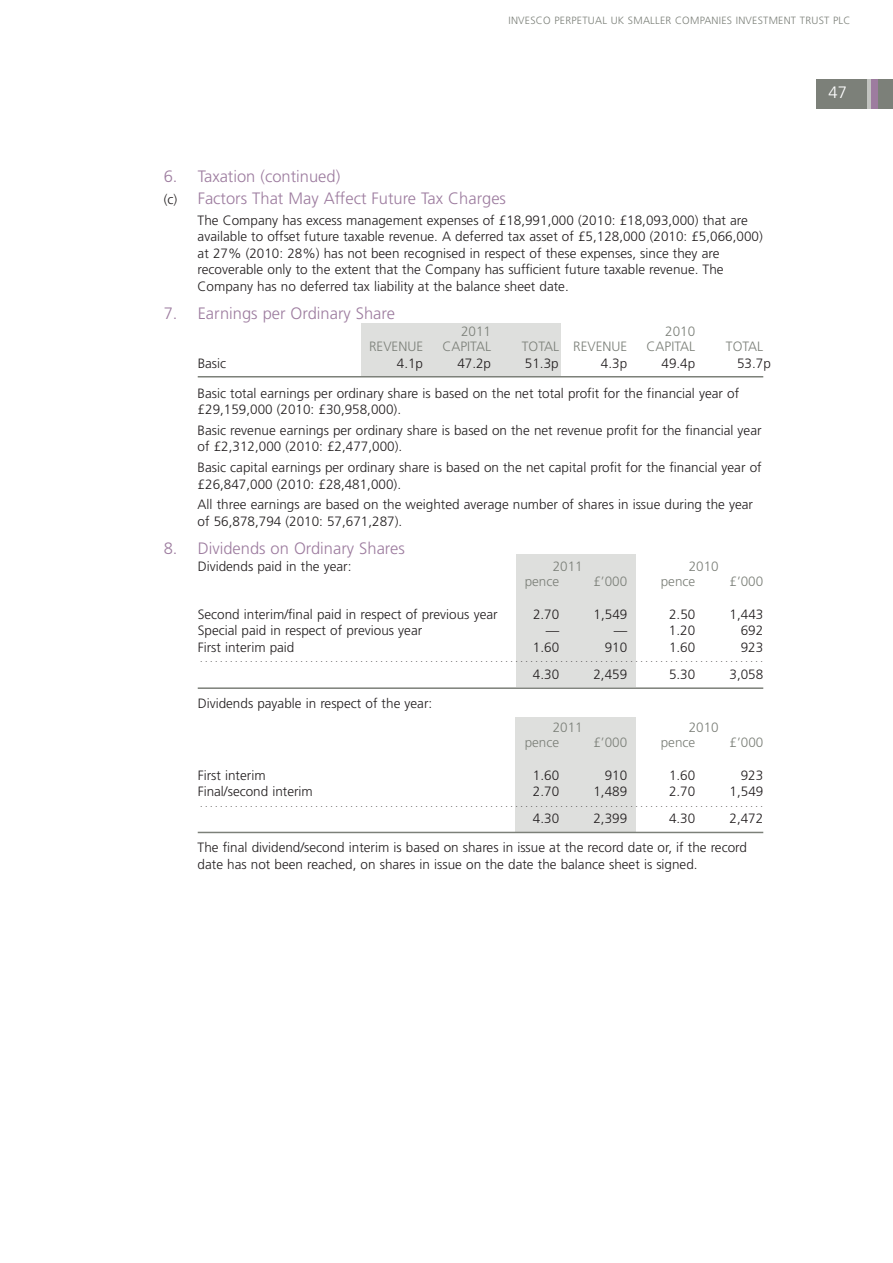
<style>
.page{position:relative;width:893px;height:1263px;background:#fff}
.page>*{position:absolute;margin:0;border:0;box-sizing:border-box;transform-origin:0 0}
.t1{font:300 16.5px/21.6px "Frutiger";color:#9d7c9f}
.t2{font:300 16.5px "Frutiger";color:#fff}
.t3{font:300 13.5px/16.5px "Frutiger";color:#231f20}
.t4{font:300 13.5px "Frutiger";color:#7c8079}
.t5{font:300 10.5px "Frutiger";letter-spacing:.02em;color:#7c8079}
.t6{font:300 9px "Frutiger";color:#231f20}
.s1{font-size:13.5px;color:#231f20}
</style>
<div class="page">
<div style="left:361px;top:323px;width:200px;height:53px;background:#dedfdd"></div>
<div style="left:516px;top:554px;width:120px;height:133px;background:#dedfdd"></div>
<div style="left:516px;top:717px;width:120px;height:115px;background:#dedfdd"></div>
<hr style="left:198px;top:376px;width:565px;height:1px;background:#7c8079">
<hr style="left:198px;top:687px;width:565px;height:2px;background:#7c8079">
<hr style="left:198px;top:832px;width:565px;height:1px;background:#7c8079">
<div style="left:816px;top:79px;width:77px;height:29px;background:#7c8079"></div>
<div style="left:871px;top:79px;width:6px;height:29px;background:#9d7c9f"></div>
<hr style="left:867px;top:79px;width:4px;height:29px;background:#c2c4c0">
<p class="t5" style="left:508px;top:16px;width:343px">INVESCO PERPETUAL UK SMALLER COMPANIES INVESTMENT TRUST PLC</p>
<p class="t1" style="left:164px;top:167px;width:344px">6. Taxation (continued)<br><span class="s1">(c)</span> Factors That May Affect Future Tax Charges</p>
<p class="t3" style="left:198px;top:213px;width:567px">The Company has excess management expenses of £18,991,000 (2010: £18,093,000) that are available to offset future taxable revenue. A deferred tax asset of £5,128,000 (2010: £5,066,000) at 27% (2010: 28%) has not been recognised in respect of these expenses, since they are recoverable only to the extent that the Company has sufficient future taxable revenue. The Company has no deferred tax liability at the balance sheet date.</p>
<p class="t1" style="left:164px;top:304px;width:233px">7. Earnings per Ordinary Share</p>
<p class="t4" style="left:461px;top:326px;width:32px">2011</p>
<p class="t4" style="left:665px;top:326px;width:32px">2010</p>
<p class="t4" style="left:369px;top:341px;width:56px">REVENUE</p>
<p class="t4" style="left:443px;top:341px;width:50px">CAPITAL</p>
<p class="t4" style="left:522px;top:341px;width:107px">TOTAL REVENUE</p>
<p class="t4" style="left:647px;top:341px;width:50px">CAPITAL</p>
<p class="t4" style="left:726px;top:341px;width:39px">TOTAL</p>
<p class="t3" style="left:198px;top:356px;width:30px">Basic</p>
<p class="t3" style="left:397px;top:356px;width:28px">4.1p</p>
<p class="t3" style="left:457px;top:356px;width:35px">47.2p</p>
<p class="t3" style="left:525px;top:356px;width:35px">51.3p</p>
<p class="t3" style="left:601px;top:356px;width:28px">4.3p</p>
<p class="t3" style="left:661px;top:356px;width:35px">49.4p</p>
<p class="t3" style="left:737px;top:356px;width:35px">53.7p</p>
<p class="t3" style="left:198px;top:386px;width:543px">Basic total earnings per ordinary share is based on the net total profit for the financial year of £29,159,000 (2010: £30,958,000).</p>
<p class="t3" style="left:198px;top:423px;width:565px">Basic revenue earnings per ordinary share is based on the net revenue profit for the financial year of £2,312,000 (2010: £2,477,000).</p>
<p class="t3" style="left:198px;top:460px;width:565px">Basic capital earnings per ordinary share is based on the net capital profit for the financial year of £26,847,000 (2010: £28,481,000).</p>
<p class="t3" style="left:198px;top:497px;width:557px">All three earnings are based on the weighted average number of shares in issue during the year of 56,878,794 (2010: 57,671,287).</p>
<p class="t1" style="left:164px;top:539px;width:243px">8. Dividends on Ordinary Shares</p>
<p class="t3" style="left:198px;top:559px;width:155px">Dividends paid in the year:</p>
<p class="t4" style="left:553px;top:561px;width:32px">2011</p>
<p class="t4" style="left:689px;top:561px;width:32px">2010</p>
<p class="t4" style="left:525px;top:576px;width:36px">pence</p>
<p class="t4" style="left:593px;top:576px;width:35px">£’000</p>
<p class="t4" style="left:661px;top:576px;width:36px">pence</p>
<p class="t4" style="left:729px;top:576px;width:35px">£’000</p>
<p class="t3" style="left:198px;top:607px;width:301px">Second interim/final paid in respect of previous year</p>
<p class="t3" style="left:533px;top:607px;width:28px">2.70</p>
<p class="t3" style="left:594px;top:607px;width:35px">1,549</p>
<p class="t3" style="left:669px;top:607px;width:28px">2.50</p>
<p class="t3" style="left:730px;top:607px;width:35px">1,443</p>
<p class="t3" style="left:198px;top:623px;width:226px">Special paid in respect of previous year</p>
<p class="t3" style="left:546px;top:623px;width:15px">—</p>
<p class="t3" style="left:614px;top:623px;width:15px">—</p>
<p class="t3" style="left:669px;top:623px;width:28px">1.20</p>
<p class="t3" style="left:741px;top:623px;width:24px">692</p>
<p class="t3" style="left:198px;top:640px;width:98px">First interim paid</p>
<p class="t3" style="left:533px;top:640px;width:28px">1.60</p>
<p class="t3" style="left:605px;top:640px;width:24px">910</p>
<p class="t3" style="left:669px;top:640px;width:28px">1.60</p>
<p class="t3" style="left:741px;top:640px;width:24px">923</p>
<p class="t6" style="left:200px;top:656px;width:564px">. . . . . . . . . . . . . . . . . . . . . . . . . . . . . . . . . . . . . . . . . . . . . . . . . . . . . . . . . . . . . . . . . . . . . . . . . . . . . . . . . . . . . . . . . . . . . . . . . . . . . . . . . . . . . . . . .</p>
<p class="t3" style="left:533px;top:667px;width:28px">4.30</p>
<p class="t3" style="left:593px;top:667px;width:35px">2,459</p>
<p class="t3" style="left:669px;top:667px;width:28px">5.30</p>
<p class="t3" style="left:729px;top:667px;width:35px">3,058</p>
<p class="t3" style="left:198px;top:696px;width:236px">Dividends payable in respect of the year:</p>
<p class="t4" style="left:553px;top:721px;width:32px">2011</p>
<p class="t4" style="left:689px;top:721px;width:32px">2010</p>
<p class="t4" style="left:525px;top:736px;width:36px">pence</p>
<p class="t4" style="left:593px;top:736px;width:35px">£’000</p>
<p class="t4" style="left:661px;top:736px;width:36px">pence</p>
<p class="t4" style="left:729px;top:736px;width:35px">£’000</p>
<p class="t3" style="left:198px;top:768px;width:69px">First interim</p>
<p class="t3" style="left:533px;top:768px;width:28px">1.60</p>
<p class="t3" style="left:605px;top:768px;width:24px">910</p>
<p class="t3" style="left:669px;top:768px;width:28px">1.60</p>
<p class="t3" style="left:741px;top:768px;width:24px">923</p>
<p class="t3" style="left:198px;top:784px;width:117px">Final/second interim</p>
<p class="t3" style="left:533px;top:784px;width:28px">2.70</p>
<p class="t3" style="left:593px;top:784px;width:35px">1,489</p>
<p class="t3" style="left:669px;top:784px;width:28px">2.70</p>
<p class="t3" style="left:729px;top:784px;width:35px">1,549</p>
<p class="t6" style="left:200px;top:800px;width:564px">. . . . . . . . . . . . . . . . . . . . . . . . . . . . . . . . . . . . . . . . . . . . . . . . . . . . . . . . . . . . . . . . . . . . . . . . . . . . . . . . . . . . . . . . . . . . . . . . . . . . . . . . . . . . . . . . .</p>
<p class="t3" style="left:533px;top:811px;width:28px">4.30</p>
<p class="t3" style="left:593px;top:811px;width:35px">2,399</p>
<p class="t3" style="left:669px;top:811px;width:28px">4.30</p>
<p class="t3" style="left:198px;top:805px;width:567px;line-height:29.2px;text-indent:532px">2,472<br>The final dividend/second interim is based on shares in issue at the record date or, if the record</p>
<p class="t3" style="left:198px;top:857px;width:501px">date has not been reached, on shares in issue on the date the balance sheet is signed.</p>
<p class="t2" style="left:828px;top:86px;width:20px">47</p>
</div>
